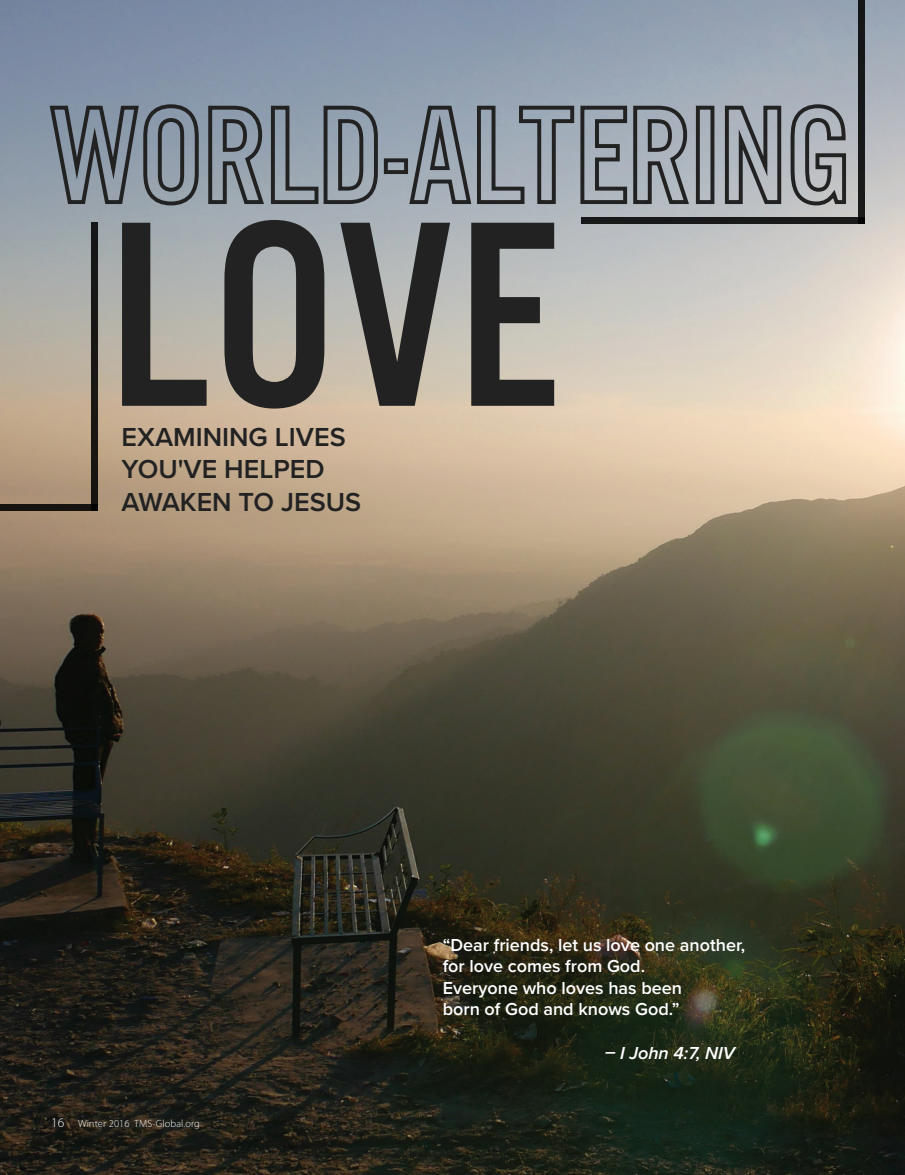
<style>
.page{position:relative;width:905px;height:1175px;background:#fff}
.page>*{position:absolute;margin:0;border:0;box-sizing:border-box;transform-origin:0 0}
.t1{font:274.35px "Alternate Got No 3 D";color:#222}
.t2{font:600 27px/32.4px "Proxima Nova";color:#222}
.t3{font:600 18px/21.6px "Proxima Nova";color:#fff}
.t4{font:italic 600 18px "Proxima Nova";color:#fff}
.t5{font:300 10.5px "Myriad Pro";letter-spacing:.01em;color:#f3f8f9}
.s1{font-size:13.5px}
</style>
<div class="page">
<img style="left:0;top:0;width:904px;height:1174px">
<svg style="left:47px;top:102px;width:333px;height:105px;background:#77818b"></svg>
<div style="left:384px;top:158px;width:24px;height:16px;border:4px solid #222"></div>
<svg style="left:407px;top:104px;width:284px;height:102px;background:#858d95"></svg>
<div style="left:696px;top:106px;width:18px;height:98px;border:4px solid #222"></div>
<svg style="left:723px;top:102px;width:125px;height:105px;background:#8b8f93"></svg>
<div style="left:857px;top:0;width:7px;height:224px;background:#171819"></div>
<div style="left:580px;top:217px;width:284px;height:7px;background:#19191a"></div>
<div style="left:0;top:504px;width:98px;height:7px;background:#171310"></div>
<div style="left:92px;top:223px;width:6px;height:288px;background:#181715"></div>
<h1 class="t1" style="left:108px;top:170px;width:453px">LOVE</h1>
<h2 class="t2" style="left:122px;top:420px;width:241px">EXAMINING LIVES<br>YOU'VE HELPED<br>AWAKEN TO JESUS</h2>
<p class="t5" style="left:51px;top:1117px;width:150px"><span class="s1">16</span> Winter 2016 TMS-Global.org</p>
<p class="t3" style="left:442px;top:933px;width:304px">“Dear friends, let us love one another, for love comes from God.<br>Everyone who loves has been<br>born of God and knows God.”</p>
<p class="t4" style="left:604px;top:1039px;width:132px">– I John 4:7, NIV</p>
</div>
